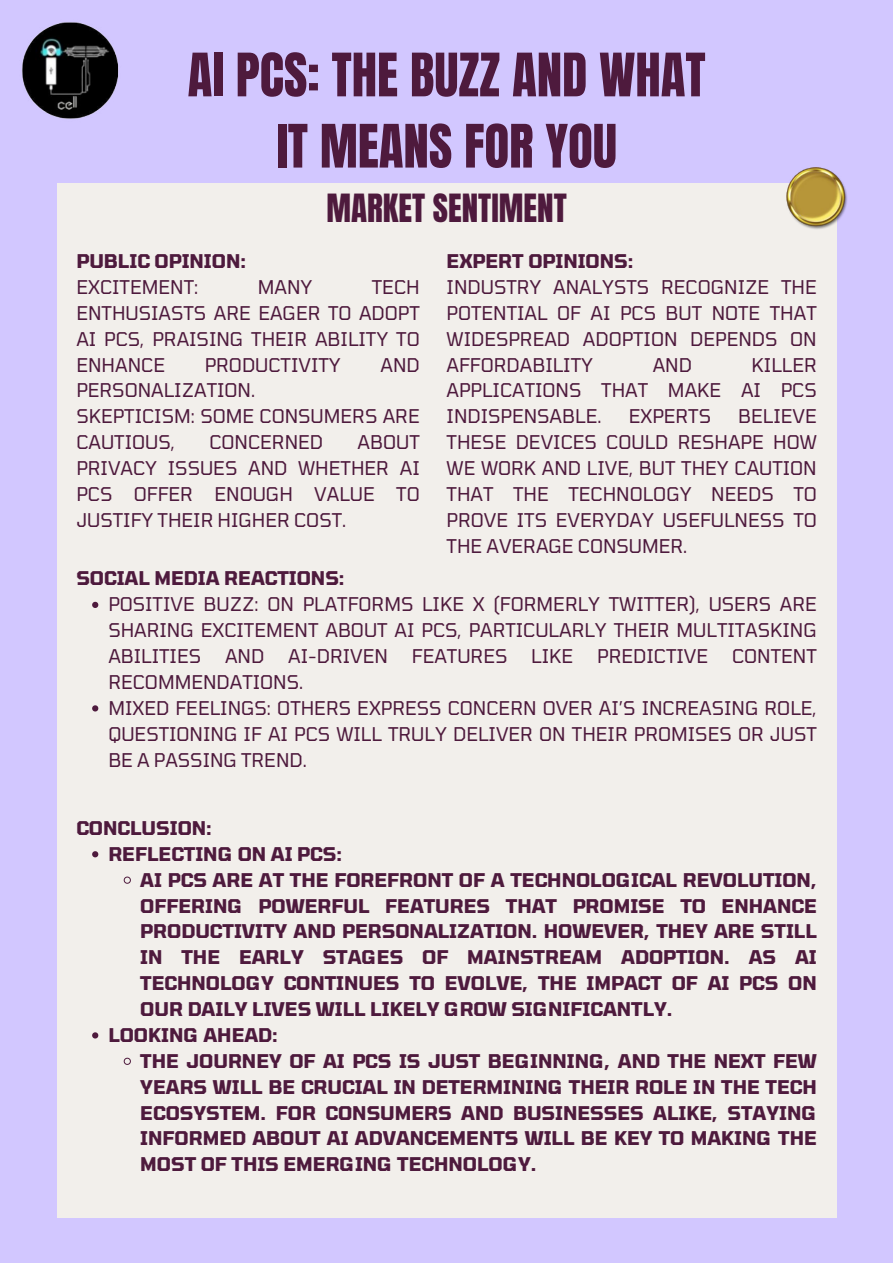
<style>
.page{position:relative;width:893px;height:1263px;background:#d2c7ff}
.page>*{position:absolute;margin:0;border:0;box-sizing:border-box;transform-origin:0 0}
.t1{font:50.85px/71.2px "Anton";color:#4e1a3d;text-align:center}
.t2{font:33.08px "Anton";color:#4e1a3d}
.t3{font:18.83px/25.9px "Tomorrow";color:#4e1a3d;text-align:justify}
.t4{font:700 18.83px "Tomorrow";color:#4e1a3d}
</style>
<div class="page">
<img style="left:22px;top:22px;width:97px;height:97px">
<div style="left:57px;top:183px;width:779px;height:1034px;background:#f2efeb"></div>
<img style="left:786px;top:168px;width:61px;height:62px">
<svg style="left:92px;top:602px;width:6px;height:6px"></svg>
<svg style="left:92px;top:705px;width:6px;height:6px"></svg>
<svg style="left:92px;top:851px;width:6px;height:6px"></svg>
<svg style="left:124px;top:876px;width:7px;height:8px"></svg>
<svg style="left:92px;top:1032px;width:6px;height:6px"></svg>
<svg style="left:124px;top:1057px;width:7px;height:8px"></svg>
<h1 class="t1" style="left:188px;top:40px;width:519px">AI PCS: THE BUZZ AND WHAT<br>IT MEANS FOR YOU</h1>
<h2 class="t2" style="left:326px;top:185px;width:242px">MARKET SENTIMENT</h2>
<p class="t4" style="left:76px;top:249px;width:171px">PUBLIC OPINION:</p>
<p class="t3" style="left:76px;top:273px;width:123px">EXCITEMENT:</p>
<p class="t3" style="left:258px;top:273px;width:56px">MANY</p>
<p class="t4" style="left:446px;top:249px;width:188px">EXPERT OPINIONS:</p>
<p class="t3" style="left:446px;top:273px;width:372px">INDUSTRY ANALYSTS RECOGNIZE THE POTENTIAL OF AI PCS BUT NOTE THAT WIDESPREAD ADOPTION DEPENDS ON AFFORDABILITY</p>
<p class="t3" style="left:76px;top:273px;width:345px;text-indent:295px">TECH ENTHUSIASTS ARE EAGER TO ADOPT AI PCS, PRAISING THEIR ABILITY TO ENHANCE</p>
<p class="t3" style="left:205px;top:351px;width:137px">PRODUCTIVITY</p>
<p class="t3" style="left:380px;top:351px;width:41px">AND</p>
<p class="t3" style="left:76px;top:377px;width:345px;text-align:left">PERSONALIZATION.<br>SKEPTICISM: SOME CONSUMERS ARE<br>CAUTIOUS,</p>
<p class="t3" style="left:446px;top:351px;width:372px;text-indent:305px">KILLER APPLICATIONS THAT MAKE AI PCS INDISPENSABLE.</p>
<p class="t3" style="left:652px;top:351px;width:41px">AND</p>
<p class="t3" style="left:446px;top:403px;width:372px;text-indent:291px">BELIEVE THESE DEVICES COULD RESHAPE HOW WE WORK AND LIVE, BUT THEY CAUTION THAT THE TECHNOLOGY NEEDS TO PROVE ITS EVERYDAY USEFULNESS TO THE AVERAGE CONSUMER.</p>
<p class="t3" style="left:628px;top:403px;width:84px">EXPERTS</p>
<p class="t3" style="left:76px;top:429px;width:345px;text-indent:281px">ABOUT PRIVACY ISSUES AND WHETHER AI PCS OFFER ENOUGH VALUE TO JUSTIFY THEIR HIGHER COST.</p>
<p class="t3" style="left:209px;top:429px;width:115px">CONCERNED</p>
<p class="t4" style="left:76px;top:567px;width:270px">SOCIAL MEDIA REACTIONS:</p>
<p class="t3" style="left:108px;top:591px;width:710px">POSITIVE BUZZ: ON PLATFORMS LIKE X (FORMERLY TWITTER), USERS ARE SHARING EXCITEMENT ABOUT AI PCS, PARTICULARLY THEIR MULTITASKING ABILITIES</p>
<p class="t3" style="left:225px;top:643px;width:41px">AND</p>
<p class="t3" style="left:288px;top:643px;width:101px">AI-DRIVEN</p>
<p class="t3" style="left:412px;top:643px;width:97px">FEATURES</p>
<p class="t3" style="left:531px;top:643px;width:43px">LIKE</p>
<p class="t3" style="left:597px;top:643px;width:112px">PREDICTIVE</p>
<p class="t3" style="left:732px;top:643px;width:86px">CONTENT</p>
<p class="t3" style="left:108px;top:668px;width:710px;text-align:left">RECOMMENDATIONS.<br>MIXED FEELINGS: OTHERS EXPRESS CONCERN OVER AI’S INCREASING ROLE, QUESTIONING IF AI PCS WILL TRULY DELIVER ON THEIR PROMISES OR JUST BE A PASSING TREND.</p>
<p class="t4" style="left:76px;top:816px;width:137px">CONCLUSION:</p>
<p class="t4" style="left:108px;top:842px;width:235px">REFLECTING ON AI PCS:</p>
<p class="t4" style="left:140px;top:868px;width:678px">AI PCS ARE AT THE FOREFRONT OF A TECHNOLOGICAL REVOLUTION,</p>
<p class="t4" style="left:140px;top:894px;width:678px">OFFERING POWERFUL FEATURES THAT PROMISE TO ENHANCE</p>
<p class="t4" style="left:140px;top:919px;width:678px">PRODUCTIVITY AND PERSONALIZATION. HOWEVER, THEY ARE STILL</p>
<p class="t4" style="left:140px;top:945px;width:678px">IN THE EARLY STAGES OF MAINSTREAM ADOPTION. AS AI</p>
<p class="t4" style="left:140px;top:971px;width:678px">TECHNOLOGY CONTINUES TO EVOLVE, THE IMPACT OF AI PCS ON</p>
<p class="t4" style="left:140px;top:997px;width:534px">OUR DAILY LIVES WILL LIKELY GROW SIGNIFICANTLY.</p>
<p class="t4" style="left:108px;top:1023px;width:171px">LOOKING AHEAD:</p>
<p class="t4" style="left:140px;top:1049px;width:678px">THE JOURNEY OF AI PCS IS JUST BEGINNING, AND THE NEXT FEW</p>
<p class="t4" style="left:140px;top:1075px;width:678px">YEARS WILL BE CRUCIAL IN DETERMINING THEIR ROLE IN THE TECH</p>
<p class="t4" style="left:140px;top:1101px;width:678px">ECOSYSTEM. FOR CONSUMERS AND BUSINESSES ALIKE, STAYING</p>
<p class="t4" style="left:140px;top:1126px;width:678px">INFORMED ABOUT AI ADVANCEMENTS WILL BE KEY TO MAKING THE</p>
<p class="t4" style="left:140px;top:1152px;width:398px">MOST OF THIS EMERGING TECHNOLOGY.</p>
</div>
